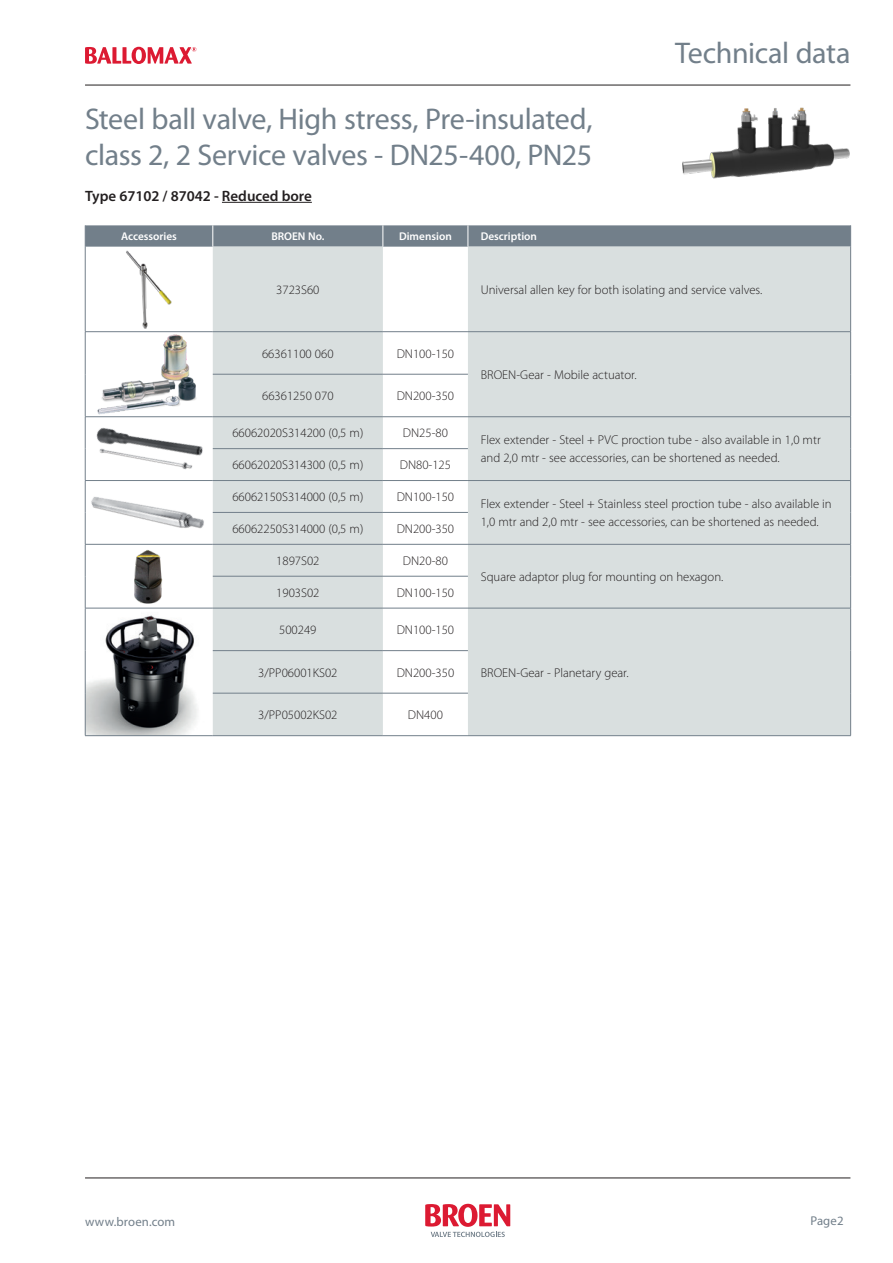
<style>
.page{position:relative;width:893px;height:1263px;background:#fff}
.page>*{position:absolute;margin:0;border:0;box-sizing:border-box;transform-origin:0 0}
.Overskrift{font:30px "Myriad Pro";letter-spacing:-.015em;color:#727f8a}
.Mellemrubrik{font:600 15px "Myriad Pro";color:#231f20}
.Tabeltext{font:300 12.75px/18px "Myriad Pro";color:#231f20}
.t1{font:12.75px "Myriad Pro";letter-spacing:.01em;color:#727f8a}
.Tabelhoved{font:600 11.25px "Myriad Pro";color:#fff}
</style>
<div class="page">
<hr style="left:85px;top:85px;width:765px;height:1px;background:#231f20">
<hr style="left:85px;top:1178px;width:765px;height:1px;background:#231f20">
<svg style="left:85px;top:47px;width:111px;height:17px"></svg>
<svg style="left:425px;top:1204px;width:85px;height:33px"></svg>
<img style="left:94px;top:332px;width:107px;height:83px">
<img style="left:86px;top:417px;width:127px;height:127px">
<img style="left:134px;top:550px;width:29px;height:54px">
<img style="left:86px;top:615px;width:127px;height:120px">
<img style="left:126px;top:250px;width:46px;height:79px">
<img style="left:682px;top:107px;width:168px;height:72px">
<hr style="left:222px;top:202px;width:90px;height:1px;background:#231f20">
<div style="left:213px;top:247px;width:170px;height:488px;background:#d9dfdf"></div>
<div style="left:468px;top:247px;width:382px;height:488px;background:#d9dfdf"></div>
<svg style="left:85px;top:225px;width:766px;height:22px;background:#77848e"></svg>
<hr style="left:85px;top:247px;width:1px;height:84px;background:#727f8a">
<hr style="left:850px;top:247px;width:1px;height:84px;background:#727f8a">
<hr style="left:85px;top:332px;width:1px;height:42px;background:#727f8a">
<hr style="left:85px;top:374px;width:1px;height:43px;background:#727f8a">
<hr style="left:85px;top:331px;width:128px;height:1px;background:#727f8a">
<hr style="left:213px;top:331px;width:170px;height:1px;background:#727f8a">
<hr style="left:383px;top:331px;width:85px;height:1px;background:#727f8a">
<hr style="left:468px;top:331px;width:383px;height:1px;background:#727f8a">
<hr style="left:850px;top:332px;width:1px;height:42px;background:#727f8a">
<hr style="left:850px;top:374px;width:1px;height:43px;background:#727f8a">
<hr style="left:213px;top:374px;width:170px;height:1px;background:#727f8a">
<hr style="left:383px;top:374px;width:85px;height:1px;background:#727f8a">
<hr style="left:85px;top:417px;width:1px;height:32px;background:#727f8a">
<hr style="left:85px;top:449px;width:1px;height:31px;background:#727f8a">
<hr style="left:85px;top:416px;width:128px;height:1px;background:#727f8a">
<hr style="left:213px;top:416px;width:170px;height:1px;background:#727f8a">
<hr style="left:383px;top:416px;width:85px;height:1px;background:#727f8a">
<hr style="left:468px;top:416px;width:383px;height:1px;background:#727f8a">
<hr style="left:850px;top:417px;width:1px;height:32px;background:#727f8a">
<hr style="left:850px;top:449px;width:1px;height:31px;background:#727f8a">
<hr style="left:213px;top:448px;width:170px;height:1px;background:#727f8a">
<hr style="left:383px;top:448px;width:85px;height:1px;background:#727f8a">
<hr style="left:85px;top:481px;width:1px;height:31px;background:#727f8a">
<hr style="left:85px;top:512px;width:1px;height:32px;background:#727f8a">
<hr style="left:85px;top:480px;width:128px;height:1px;background:#727f8a">
<hr style="left:213px;top:480px;width:170px;height:1px;background:#727f8a">
<hr style="left:383px;top:480px;width:85px;height:1px;background:#727f8a">
<hr style="left:468px;top:480px;width:383px;height:1px;background:#727f8a">
<hr style="left:850px;top:481px;width:1px;height:31px;background:#727f8a">
<hr style="left:850px;top:512px;width:1px;height:32px;background:#727f8a">
<hr style="left:213px;top:512px;width:170px;height:1px;background:#727f8a">
<hr style="left:383px;top:512px;width:85px;height:1px;background:#727f8a">
<hr style="left:85px;top:544px;width:1px;height:32px;background:#727f8a">
<hr style="left:85px;top:576px;width:1px;height:32px;background:#727f8a">
<hr style="left:85px;top:544px;width:128px;height:1px;background:#727f8a">
<hr style="left:213px;top:544px;width:170px;height:1px;background:#727f8a">
<hr style="left:383px;top:544px;width:85px;height:1px;background:#727f8a">
<hr style="left:468px;top:544px;width:383px;height:1px;background:#727f8a">
<hr style="left:850px;top:544px;width:1px;height:32px;background:#727f8a">
<hr style="left:850px;top:576px;width:1px;height:32px;background:#727f8a">
<hr style="left:213px;top:576px;width:170px;height:1px;background:#727f8a">
<hr style="left:383px;top:576px;width:85px;height:1px;background:#727f8a">
<hr style="left:85px;top:608px;width:1px;height:43px;background:#727f8a">
<hr style="left:85px;top:651px;width:1px;height:42px;background:#727f8a">
<hr style="left:85px;top:693px;width:1px;height:42px;background:#727f8a">
<hr style="left:85px;top:608px;width:128px;height:1px;background:#727f8a">
<hr style="left:213px;top:608px;width:170px;height:1px;background:#727f8a">
<hr style="left:383px;top:608px;width:85px;height:1px;background:#727f8a">
<hr style="left:468px;top:608px;width:383px;height:1px;background:#727f8a">
<hr style="left:850px;top:608px;width:1px;height:43px;background:#727f8a">
<hr style="left:850px;top:651px;width:1px;height:42px;background:#727f8a">
<hr style="left:850px;top:693px;width:1px;height:42px;background:#727f8a">
<hr style="left:213px;top:650px;width:170px;height:1px;background:#727f8a">
<hr style="left:383px;top:650px;width:85px;height:1px;background:#727f8a">
<hr style="left:85px;top:735px;width:128px;height:1px;background:#727f8a">
<hr style="left:213px;top:693px;width:170px;height:1px;background:#727f8a">
<hr style="left:213px;top:735px;width:170px;height:1px;background:#727f8a">
<hr style="left:383px;top:693px;width:85px;height:1px;background:#727f8a">
<hr style="left:383px;top:735px;width:85px;height:1px;background:#727f8a">
<hr style="left:468px;top:735px;width:383px;height:1px;background:#727f8a">
<p class="Overskrift" style="left:85px;top:100px;width:509px">Steel ball valve, High stress, Pre-insulated,</p>
<p class="Overskrift" style="left:85px;top:136px;width:509px">class 2, 2 Service valves - DN25-400, PN25</p>
<p class="Mellemrubrik" style="left:85px;top:186px;width:228px">Type 67102 / 87042 - Reduced bore</p>
<p class="Tabelhoved" style="left:121px;top:229px;width:57px">Accessories</p>
<p class="Tabelhoved" style="left:271px;top:229px;width:55px">BROEN No.</p>
<p class="Tabelhoved" style="left:399px;top:229px;width:54px">Dimension</p>
<p class="Tabelhoved" style="left:481px;top:229px;width:58px">Description</p>
<p class="Overskrift" style="left:675px;top:34px;width:177px">Technical data</p>
<p class="Tabeltext" style="left:276px;top:281px;width:45px">3723S60</p>
<p class="Tabeltext" style="left:481px;top:281px;width:283px">Universal allen key for both isolating and service valves.</p>
<p class="Tabeltext" style="left:262px;top:344px;width:73px">66361100 060</p>
<p class="Tabeltext" style="left:397px;top:344px;width:59px">DN100-150</p>
<p class="Tabeltext" style="left:262px;top:387px;width:73px">66361250 070</p>
<p class="Tabeltext" style="left:397px;top:387px;width:59px">DN200-350</p>
<p class="Tabeltext" style="left:232px;top:424px;width:133px">66062020S314200 (0,5 m)</p>
<p class="Tabeltext" style="left:403px;top:424px;width:47px">DN25-80</p>
<p class="Tabeltext" style="left:232px;top:456px;width:133px">66062020S314300 (0,5 m)</p>
<p class="Tabeltext" style="left:400px;top:456px;width:53px">DN80-125</p>
<p class="Tabeltext" style="left:232px;top:488px;width:133px">66062150S314000 (0,5 m)</p>
<p class="Tabeltext" style="left:397px;top:488px;width:59px">DN100-150</p>
<p class="Tabeltext" style="left:232px;top:520px;width:133px">66062250S314000 (0,5 m)</p>
<p class="Tabeltext" style="left:397px;top:520px;width:59px">DN200-350</p>
<p class="Tabeltext" style="left:276px;top:552px;width:45px">1897S02</p>
<p class="Tabeltext" style="left:403px;top:552px;width:47px">DN20-80</p>
<p class="Tabeltext" style="left:481px;top:366px;width:157px">BROEN-Gear - Mobile actuator.</p>
<p class="Tabeltext" style="left:481px;top:431px;width:342px">Flex extender - Steel + PVC proction tube - also available in 1,0 mtr</p>
<p class="Tabeltext" style="left:481px;top:449px;width:301px">and 2,0 mtr - see accessories, can be shortened as needed.</p>
<p class="Tabeltext" style="left:481px;top:495px;width:353px">Flex extender - Steel + Stainless steel proction tube - also available in<br>1,0 mtr and 2,0 mtr - see accessories, can be shortened as needed.</p>
<p class="Tabeltext" style="left:481px;top:568px;width:244px">Square adaptor plug for mounting on hexagon.</p>
<p class="Tabeltext" style="left:276px;top:584px;width:45px">1903S02</p>
<p class="Tabeltext" style="left:397px;top:584px;width:59px">DN100-150</p>
<p class="Tabeltext" style="left:279px;top:621px;width:39px">500249</p>
<p class="Tabeltext" style="left:397px;top:621px;width:59px">DN100-150</p>
<p class="Tabeltext" style="left:258px;top:663px;width:81px">3/PP06001KS02</p>
<p class="Tabeltext" style="left:397px;top:663px;width:59px">DN200-350</p>
<p class="Tabeltext" style="left:481px;top:663px;width:149px">BROEN-Gear - Planetary gear.</p>
<p class="Tabeltext" style="left:258px;top:706px;width:81px">3/PP05002KS02</p>
<p class="Tabeltext" style="left:408px;top:706px;width:37px">DN400</p>
<p class="t1" style="left:85px;top:1213px;width:92px">www.broen.com</p>
<p class="t1" style="left:810px;top:1213px;width:35px">Page 2</p>
</div>
